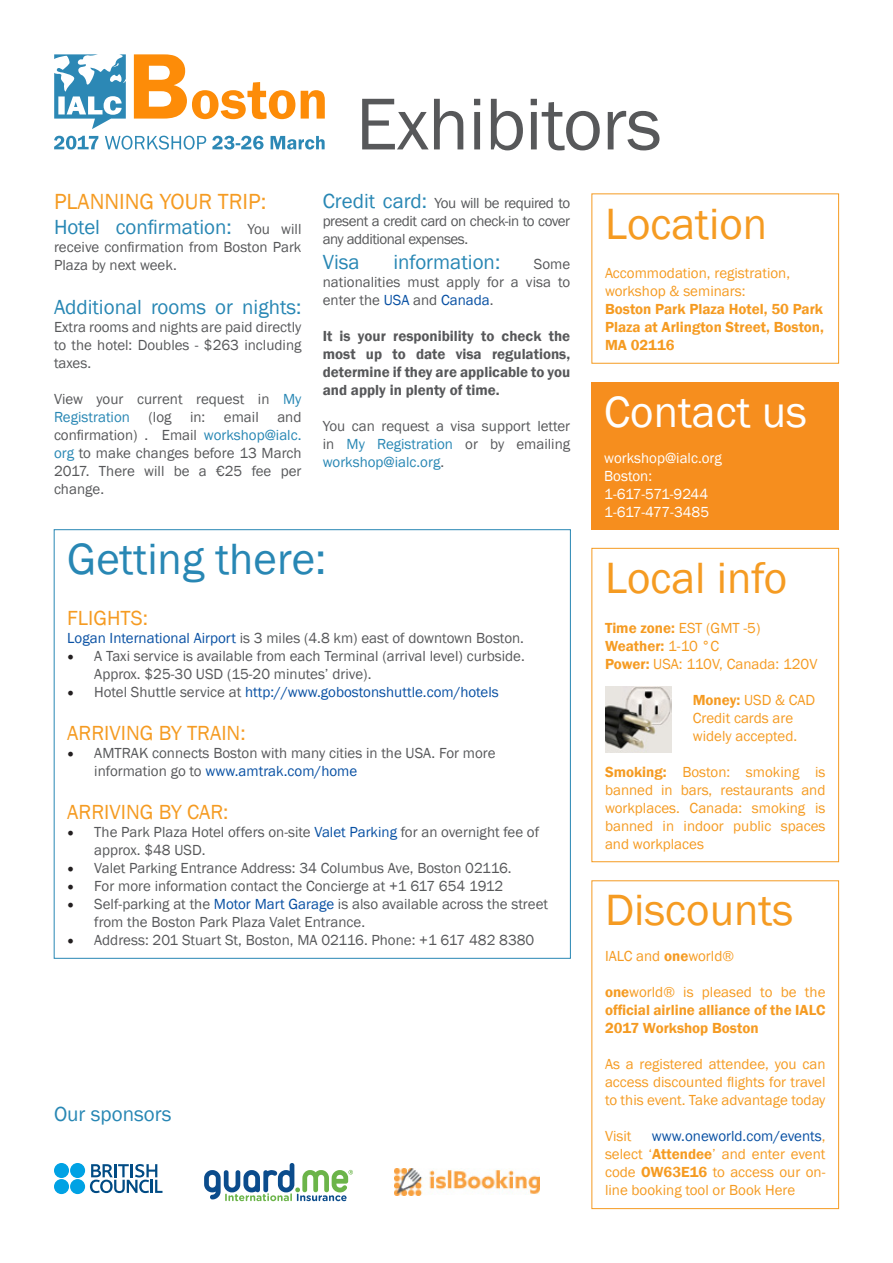
<style>
.page{position:relative;width:893px;height:1263px;background:#fff}
.page>*{position:absolute;margin:0;border:0;box-sizing:border-box;transform-origin:0 0}
.t1{font:75.9px "Franklin Gothic";letter-spacing:-.01em;color:#57585a}
.t2{font:45px "Franklin Gothic";color:#f59b22}
.t3{font:45px "Franklin Gothic";color:#2887b4}
.t4{font:45px "Franklin Gothic";color:#fff}
.t5{font:22.5px "Franklin Gothic";color:#f59b22}
.t6{font:21px "Franklin Gothic";color:#2887b4}
.t7{font:21px "Franklin Gothic";color:#f59b22}
.t8{font:15px/18px "Franklin Gothic";color:#57585a}
.t9{font:15px/18px "Franklin Gothic";color:#f59b22;text-align:justify}
.t10{font:600 15px/18px "Franklin Gothic";color:#f59b22;text-align:justify}
.t11{font:600 15px/18px "Franklin Gothic";color:#57585a;text-align:justify}
.t12{font:15px "Franklin Gothic";color:#0850a3}
.t13{font:15px "Franklin Gothic";color:#fff}
.t14{font:15px "Franklin Gothic";letter-spacing:-.045em;color:#fff}
.t15{font:15px "Franklin Gothic";letter-spacing:-.025em;color:#fff}
.s1{font-size:15px;color:#57585a}
.s2{color:#2887b4}
.s3{font-size:21px;color:#2887b4}
.s4{color:#0850a3}
.s5{font-family:"Minion Pro";font-size:18px;color:#231f20}
.s6{color:#57585a}
.s7{font-weight:600}
.s8{font-weight:400}
</style>
<div class="page">
<svg style="left:134px;top:54px;width:191px;height:65px"></svg>
<svg style="left:54px;top:136px;width:271px;height:13px"></svg>
<svg style="left:54px;top:54px;width:72px;height:75px"></svg>
<div style="left:591px;top:193px;width:248px;height:171px;border:1px solid #f59b22"></div>
<div style="left:591px;top:548px;width:248px;height:314px;border:1px solid #f59b22"></div>
<img style="left:605px;top:686px;width:66px;height:67px">
<div style="left:591px;top:880px;width:248px;height:329px;border:1px solid #f59b22"></div>
<svg style="left:204px;top:1163px;width:149px;height:38px"></svg>
<svg style="left:90px;top:1164px;width:72px;height:29px"></svg>
<div style="left:54px;top:1163px;width:15px;height:15px;background:#00a2e4;border-radius:50%"></div>
<div style="left:70px;top:1163px;width:15px;height:15px;background:#00a2e4;border-radius:50%"></div>
<div style="left:54px;top:1179px;width:15px;height:15px;background:#00a2e4;border-radius:50%"></div>
<div style="left:70px;top:1179px;width:15px;height:15px;background:#00a2e4;border-radius:50%"></div>
<img style="left:395px;top:1169px;width:144px;height:26px">
<div style="left:591px;top:382px;width:248px;height:147px;background:#f68e1e"></div>
<p class="t5" style="left:54px;top:188px;width:214px">PLANNING YOUR TRIP:</p>
<p class="t6" style="left:54px;top:214px;width:249px">Hotel confirmation: <span class="s1">You will</span></p>
<p class="t8" style="left:54px;top:239px;width:249px">receive confirmation from Boston Park<br>Plaza by next week.</p>
<p class="t6" style="left:54px;top:294px;width:249px">Additional rooms or nights:</p>
<p class="t8" style="left:54px;top:318px;width:249px;text-align:justify">Extra rooms and nights are paid directly to the hotel: Doubles - $263 including taxes.</p>
<p class="t8" style="left:54px;top:390px;width:249px;text-align:justify">View your current request in <span class="s2">My Registration</span> (log in: email and confirmation) . Email <span class="s2">workshop@ialc. org</span> to make changes before 13 March 2017. There will be a €25 fee per change.</p>
<p class="t1" style="left:356px;top:77px;width:308px">Exhibitors</p>
<p class="t8" style="left:323px;top:194px;width:249px;text-align:justify"><span class="s3">Credit card:</span> You will be required to present a credit card on check-in to cover any additional expenses.</p>
<p class="t6" style="left:323px;top:249px;width:38px">Visa</p>
<p class="t6" style="left:393px;top:249px;width:108px">information:</p>
<p class="t8" style="left:323px;top:256px;width:249px;text-align:justify;text-indent:211px">Some nationalities must apply for a visa to enter the <span class="s4">USA</span> and <span class="s4">Canada</span>.</p>
<p class="t11" style="left:323px;top:328px;width:249px">It is your responibility to check the most up to date visa regulations, determine if they are applicable to you and apply in plenty of time.</p>
<p class="t8" style="left:323px;top:418px;width:249px;text-align:justify">You can request a visa support letter in <span class="s2">My Registration</span> or by emailing <span class="s2">workshop@ialc.org</span>.</p>
<p class="t2" style="left:605px;top:196px;width:164px">Location</p>
<p class="t9" style="left:605px;top:264px;width:187px">Accommodation, registration, workshop &amp; seminars:</p>
<p class="t10" style="left:605px;top:300px;width:220px">Boston Park Plaza Hotel, 50 Park Plaza at Arlington Street, Boston, MA 02116</p>
<p class="t4" style="left:604px;top:384px;width:204px">Contact us</p>
<p class="t13" style="left:604px;top:448px;width:119px">workshop@ialc.org</p>
<p class="t13" style="left:604px;top:466px;width:49px">Boston:</p>
<p class="t14" style="left:604px;top:484px;width:105px">1-617-571-9244</p>
<p class="t15" style="left:604px;top:502px;width:106px">1-617-477-3485</p>
<p class="t3" style="left:67px;top:531px;width:261px">Getting there:</p>
<p class="t7" style="left:67px;top:605px;width:82px">FLIGHTS:</p>
<p class="t8" style="left:67px;top:629px;width:458px"><span class="s4">Logan International Airport</span> is 3 miles (4.8 km) east of downtown Boston.</p>
<p class="t8" style="left:94px;top:647px;width:432px;text-indent:-27px"><span class="s5">•</span> A Taxi service is available from each Terminal (arrival level) curbside.<br>Approx. $25-30 USD (15-20 minutes’ drive).</p>
<p class="t12" style="left:67px;top:682px;width:433px"><span class="s5">•</span> <span class="s6">Hotel Shuttle service at</span> http://www.gobostonshuttle.com/hotels</p>
<p class="t7" style="left:67px;top:720px;width:180px">ARRIVING BY TRAIN:</p>
<p class="t8" style="left:94px;top:744px;width:403px;text-indent:-27px"><span class="s5">•</span> AMTRAK connects Boston with many cities in the USA. For more information go to <span class="s4">www.amtrak.com/home</span></p>
<p class="t7" style="left:67px;top:799px;width:163px">ARRIVING BY CAR:</p>
<p class="t8" style="left:94px;top:823px;width:446px;text-indent:-27px"><span class="s5">•</span> The Park Plaza Hotel offers on-site <span class="s4">Valet Parking</span> for an overnight fee of approx. $48 USD.</p>
<p class="t8" style="left:67px;top:859px;width:446px"><span class="s5">•</span> Valet Parking Entrance Address: 34 Columbus Ave, Boston 02116.</p>
<p class="t8" style="left:67px;top:877px;width:438px"><span class="s5">•</span> For more information contact the Concierge at +1 617 654 1912</p>
<p class="t8" style="left:94px;top:895px;width:455px;text-indent:-27px"><span class="s5">•</span> Self-parking at the <span class="s4">Motor Mart Garage</span> is also available across the street from the Boston Park Plaza Valet Entrance.</p>
<p class="t8" style="left:67px;top:931px;width:469px"><span class="s5">•</span> Address: 201 Stuart St, Boston, MA 02116. Phone: +1 617 482 8380</p>
<p class="t6" style="left:54px;top:1101px;width:119px">Our sponsors</p>
<p class="t2" style="left:605px;top:550px;width:184px">Local info</p>
<p class="t9" style="left:605px;top:619px;width:157px"><span class="s7">Time zone:</span> EST (GMT -5)</p>
<p class="t10" style="left:605px;top:637px;width:116px">Weather: <span class="s8">1-10 °C</span></p>
<p class="t9" style="left:605px;top:655px;width:214px"><span class="s7">Power:</span> USA: 110V, Canada: 120V</p>
<p class="t9" style="left:693px;top:691px;width:124px"><span class="s7">Money:</span> USD &amp; CAD</p>
<p class="t9" style="left:693px;top:709px;width:106px">Credit cards are widely accepted.</p>
<p class="t9" style="left:605px;top:763px;width:222px"><span class="s7">Smoking:</span> Boston: smoking is banned in bars, restaurants and workplaces. Canada: smoking is banned in indoor public spaces and workplaces</p>
<p class="t2" style="left:605px;top:882px;width:190px">Discounts</p>
<p class="t9" style="left:605px;top:948px;width:131px">IALC and <span class="s7">one</span>world®</p>
<p class="t10" style="left:605px;top:984px;width:222px">one<span class="s8">world® is pleased to be the </span>official airline alliance of the IALC 2017 Workshop Boston</p>
<p class="t9" style="left:605px;top:1056px;width:222px">As a registered attendee, you can access discounted flights for travel to this event. Take advantage today</p>
<p class="t9" style="left:605px;top:1128px;width:28px">Visit</p>
<p class="t9" style="left:605px;top:1128px;width:222px;text-indent:47px"><span class="s4">www.oneworld.com/events</span>, select ‘<span class="s7">Attendee</span>’ and enter event code <span class="s7">OW63E16</span> to access our on&shy;line booking tool or Book Here</p>
</div>
